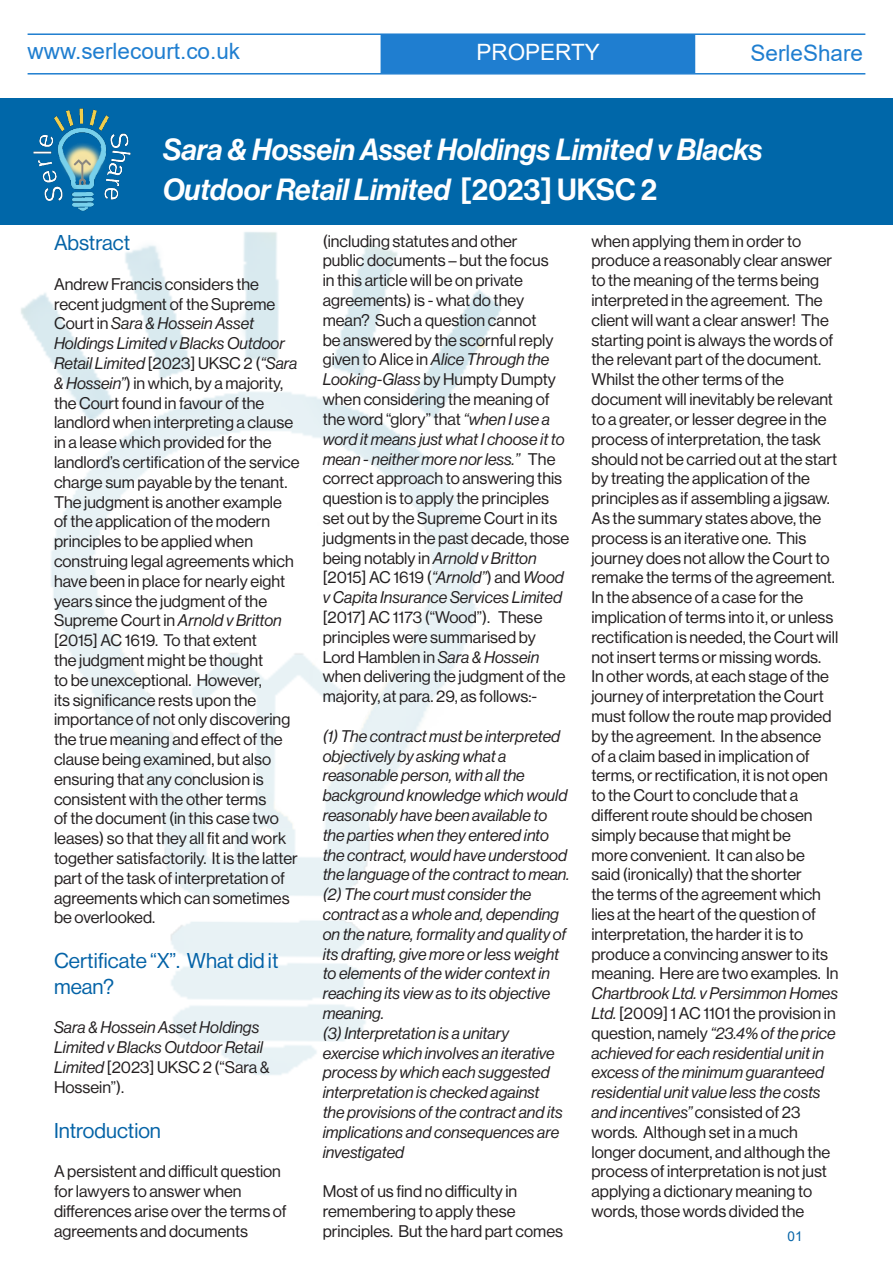
<style>
.page{position:relative;width:893px;height:1263px;background:#fff}
.page>*{position:absolute;margin:0;border:0;box-sizing:border-box;transform-origin:0 0}
.t1{font:30px/40.5px "N Haas Grotesk DS Pro 66 Md It";color:#fff}
.t2{font:22.5px "Arial";color:#1f7ed0}
.t3{font:22.5px "Arial";color:#fff}
.t4{font:21px/25.2px "N Haas Grotesk DS Pro 55 Rg";color:#0463a7}
.t5{font:16.5px/19.8px "N Haas Grotesk DS Pro 55 Rg";color:#231f20}
.t6{font:16.5px/19.8px "N Haas Grotesk DS Pro 56 It";color:#231f20}
.t7{font:13.5px "Arial";color:#0463a7}
.s1{font-family:"N Haas Grotesk DS Pro 65 Md"}
.s2{font-family:"N Haas Grotesk DS Pro 56 It"}
.s3{font-family:"N Haas Grotesk DS Pro 55 Rg"}
</style>
<div class="page">
<div style="left:381px;top:34px;width:314px;height:39px;background:#1f7ed0"></div>
<img style="left:0;top:224px;width:519px;height:851px">
<div style="left:0;top:98px;width:893px;height:126px;background:#0067a9"></div>
<img style="left:33px;top:108px;width:98px;height:103px">
<hr style="left:28px;top:33px;width:837px;height:2px;background:#1f7ed0">
<hr style="left:28px;top:73px;width:837px;height:2px;background:#1f7ed0">
<p class="t2" style="left:28px;top:35px;width:214px">www.serlecourt.co.uk</p>
<p class="t3" style="left:476px;top:36px;width:125px">PROPERTY</p>
<p class="t2" style="left:750px;top:38px;width:114px">SerleShare</p>
<p class="t1" style="left:163px;top:129px;width:601px">Sara &amp; Hossein Asset Holdings Limited v Blacks<br>Outdoor Retail Limited <span class="s1">[2023] UKSC 2</span></p>
<p class="t4" style="left:54px;top:230px;width:78px">Abstract</p>
<p class="t5" style="left:54px;top:274px;width:247px">Andrew Francis considers the recent judgment of the Supreme<br>Court in <span class="s2">Sara &amp; Hossein Asset<br>Holdings Limited v Blacks Outdoor<br>Retail Limited</span> [2023] UKSC 2 (<span class="s2">“Sara &amp; Hossein”</span>) in which, by a majority, the Court found in favour of the landlord when interpreting a clause in a lease which provided for the landlord’s certification of the service charge sum payable by the tenant.<br>The judgment is another example of the application of the modern principles to be applied when construing legal agreements which have been in place for nearly eight years since the judgment of the<br>Supreme Court in <span class="s2">Arnold v Britton </span>[2015] AC 1619. To that extent<br>the judgment might be thought<br>to be unexceptional. However,<br>its significance rests upon the importance of not only discovering the true meaning and effect of the clause being examined, but also ensuring that any conclusion is consistent with the other terms<br>of the document (in this case two leases) so that they all fit and work together satisfactorily. It is the latter part of the task of interpretation of agreements which can sometimes be overlooked.</p>
<p class="t4" style="left:54px;top:949px;width:226px">Certificate “X”. What did it mean?</p>
<p class="t6" style="left:54px;top:1018px;width:217px">Sara &amp; Hossein Asset Holdings<br>Limited v Blacks Outdoor Retail<br>Limited <span class="s3">[2023] UKSC 2 (“Sara &amp;<br>Hossein”).</span></p>
<p class="t4" style="left:54px;top:1118px;width:109px">Introduction</p>
<p class="t5" style="left:54px;top:1162px;width:234px">A persistent and difficult question for lawyers to answer when differences arise over the terms of agreements and documents</p>
<p class="t5" style="left:323px;top:231px;width:248px">(including statutes and other<br>public documents – but the focus<br>in this article will be on private agreements) is - what do they mean? Such a question cannot<br>be answered by the scornful reply given to Alice in <span class="s2">Alice Through the<br>Looking-Glass</span> by Humpty Dumpty when considering the meaning of the word “glory” that <span class="s2">“when I use a word it means just what I choose it to mean - neither more nor less.”</span> The correct approach to answering this question is to apply the principles set out by the Supreme Court in its judgments in the past decade, those being notably in <span class="s2">Arnold v Britton </span>[2015] AC 1619 (<span class="s2">“Arnold”</span>) and <span class="s2">Wood v Capita Insurance Services Limited </span>[2017] AC 1173 (“Wood”). These principles were summarised by<br>Lord Hamblen in <span class="s2">Sara &amp; Hossein </span>when delivering the judgment of the majority, at para. 29, as follows:-</p>
<p class="t6" style="left:323px;top:726px;width:248px">(1) The contract must be interpreted objectively by asking what a reasonable person, with all the background knowledge which would reasonably have been available to the parties when they entered into the contract, would have understood the language of the contract to mean.</p>
<p class="t6" style="left:323px;top:884px;width:245px">(2) The court must consider the contract as a whole and, depending on the nature, formality and quality of its drafting, give more or less weight to elements of the wider context in reaching its view as to its objective meaning.</p>
<p class="t6" style="left:323px;top:1023px;width:242px">(3) Interpretation is a unitary exercise which involves an iterative process by which each suggested interpretation is checked against the provisions of the contract and its implications and consequences are investigated</p>
<p class="t5" style="left:323px;top:1181px;width:242px">Most of us find no difficulty in remembering to apply these principles. But the hard part comes</p>
<p class="t5" style="left:591px;top:231px;width:248px">when applying them in order to produce a reasonably clear answer to the meaning of the terms being interpreted in the agreement. The client will want a clear answer! The starting point is always the words of the relevant part of the document.<br>Whilst the other terms of the document will inevitably be relevant to a greater, or lesser degree in the process of interpretation, the task should not be carried out at the start by treating the application of the principles as if assembling a jigsaw.<br>As the summary states above, the process is an iterative one. This journey does not allow the Court to remake the terms of the agreement.<br>In the absence of a case for the implication of terms into it, or unless rectification is needed, the Court will not insert terms or missing words.<br>In other words, at each stage of the journey of interpretation the Court must follow the route map provided by the agreement. In the absence of a claim based in implication of terms, or rectification, it is not open to the Court to conclude that a different route should be chosen simply because that might be<br>more convenient. It can also be<br>said (ironically) that the shorter<br>the terms of the agreement which lies at the heart of the question of interpretation, the harder it is to produce a convincing answer to its meaning. Here are two examples. In <span class="s2">Chartbrook Ltd. v Persimmon Homes Ltd.</span> [2009] 1 AC 1101 the provision in question, namely <span class="s2">“23.4% of the price achieved for each residential unit in excess of the minimum guaranteed residential unit value less the costs and incentives”</span> consisted of 23 words. Although set in a much longer document, and although the process of interpretation is not just applying a dictionary meaning to words, those words divided the</p>
<p class="t7" style="left:787px;top:1227px;width:17px">01</p>
</div>
